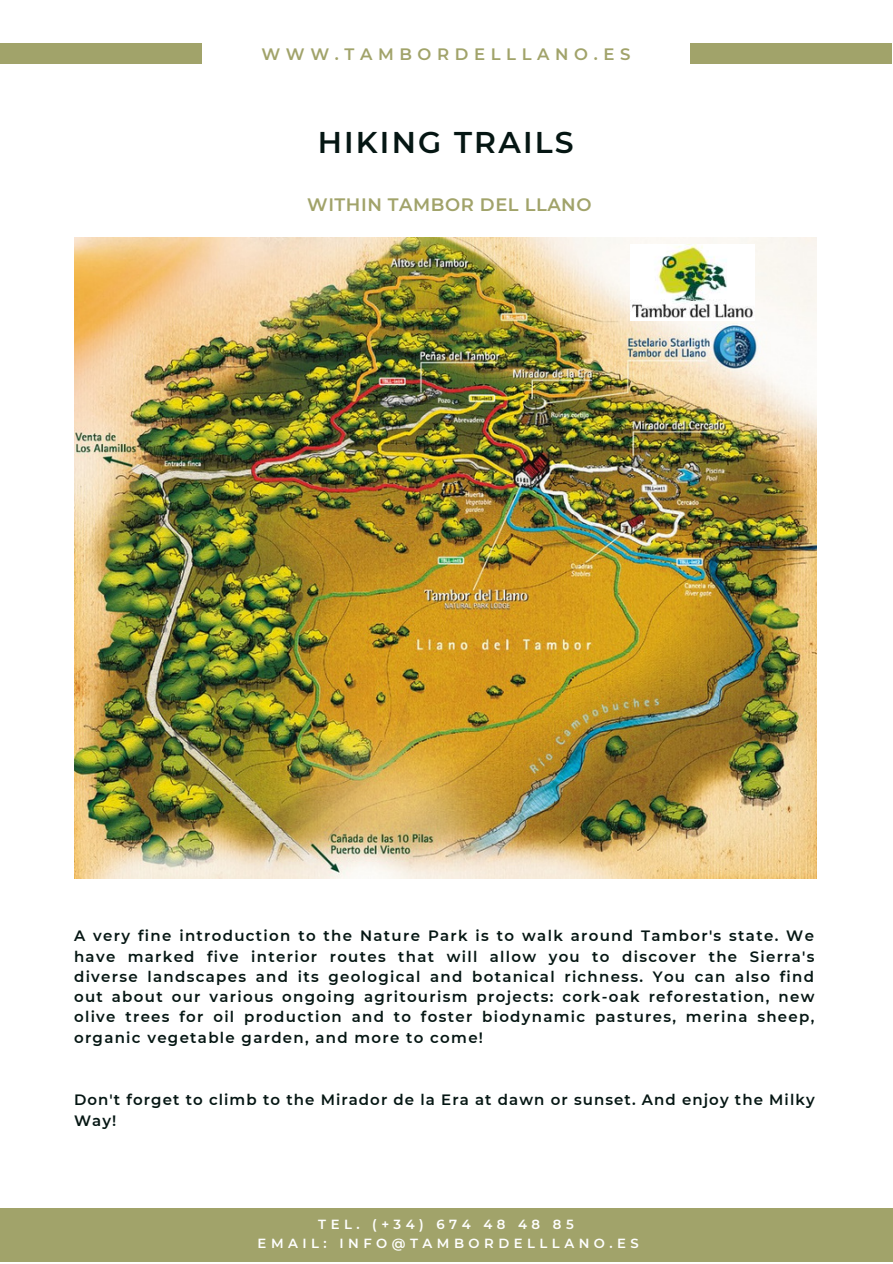
<style>
.page{position:relative;width:893px;height:1264px;background:#fff}
.page>*{position:absolute;margin:0;border:0;box-sizing:border-box;transform-origin:0 0}
.t1{font:600 30px "Montserrat";letter-spacing:.075em;color:#051613}
.t2{font:600 18px "Montserrat";letter-spacing:.03em;color:#a1a36a}
.t3{font:600 16.5px "Montserrat";letter-spacing:.34em;color:#a1a36a}
.t4{font:600 15px/20.2px "Montserrat";letter-spacing:.07em;color:#051613}
.t5{font:600 13.2px/19px "Montserrat";letter-spacing:.34em;color:#fff;text-align:center}
</style>
<div class="page">
<div style="left:0;top:43px;width:201px;height:21px;background:#a1a36a"></div>
<div style="left:690px;top:43px;width:201px;height:21px;background:#a1a36a"></div>
<div style="left:0;top:1207px;width:892px;height:54px;background:#a1a36a"></div>
<img style="left:74px;top:237px;width:742px;height:641px">
<img style="left:630px;top:245px;width:124px;height:75px">
<p class="t3" style="left:261px;top:43px;width:370px">WWW.TAMBORDELLLANO.ES</p>
<h1 class="t1" style="left:317px;top:121px;width:257px">HIKING TRAILS</h1>
<p class="t2" style="left:307px;top:192px;width:286px">WITHIN TAMBOR DEL LLANO</p>
<p class="t4" style="left:74px;top:925px;width:742px;text-align:justify">A very fine introduction to the Nature Park is to walk around Tambor's state. We have marked five interior routes that will allow you to discover the Sierra's diverse landscapes and its geological and botanical richness. You can also find out about our various ongoing agritourism projects: cork-oak reforestation, new olive trees for oil production and to foster biodynamic pastures, merina sheep, organic vegetable garden, and more to come!</p>
<p class="t4" style="left:74px;top:1087px;width:742px;line-height:21.3px">Don't forget to climb to the Mirador de la Era at dawn or sunset. And enjoy the Milky<br>Way!</p>
<p class="t5" style="left:257px;top:1214px;width:383px">TEL. (+34) 674 48 48 85<br>EMAIL: INFO@TAMBORDELLLANO.ES</p>
</div>
